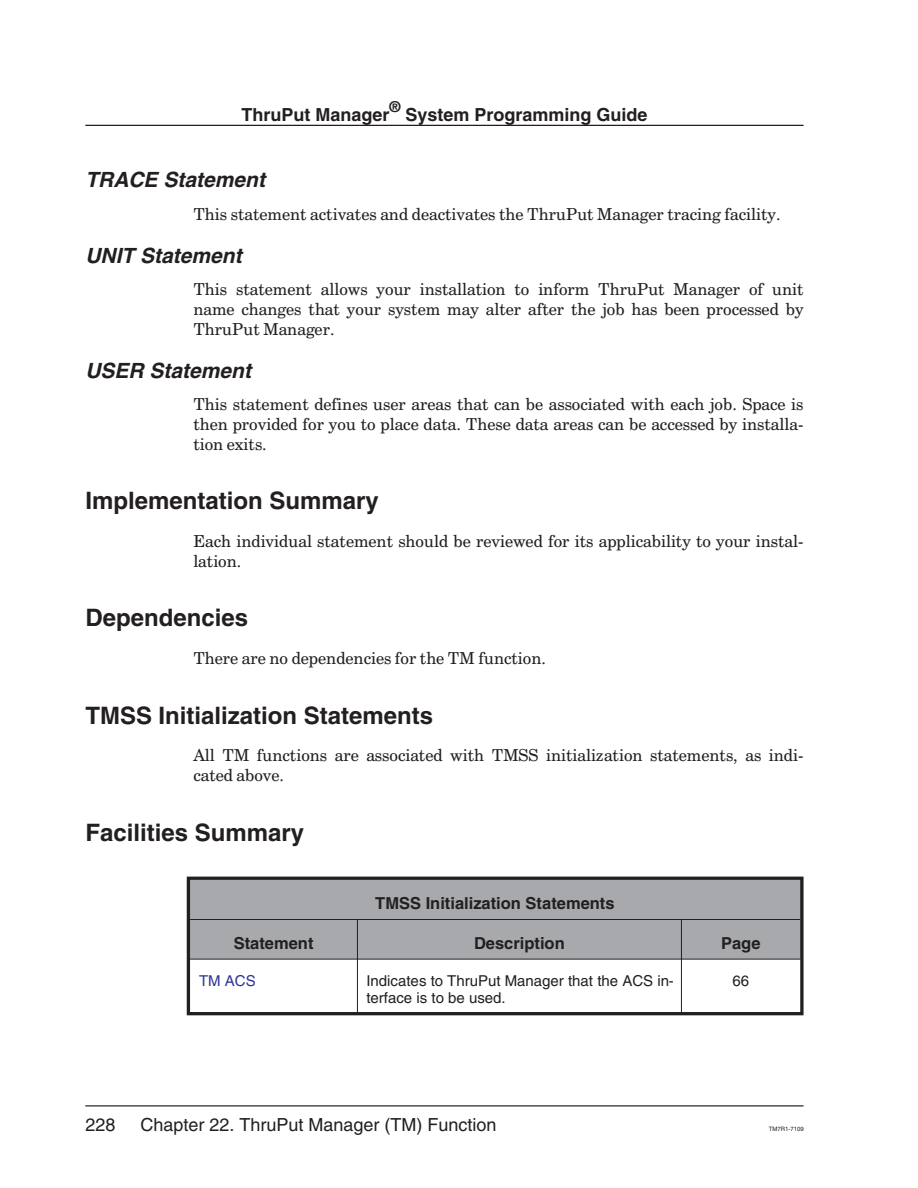
<style>
.page{position:relative;width:918px;height:1188px;background:#fff}
.page>*{position:absolute;margin:0;border:0;box-sizing:border-box;transform-origin:0 0}
.t1{font:700 24px "Helvetica";color:#231f20}
.t2{font:italic 700 21px "Helvetica";color:#231f20}
.t3{font:18px "Helvetica";color:#231f20}
.t4{font:700 18px "Helvetica";color:#231f20}
.t5{font:16.5px/19.8px "Century Schoolbook BT";color:#231f20;text-align:justify}
.t6{font:700 16.5px "Helvetica";color:#231f20}
.t7{font:15px/17.4px "Helvetica";color:#231f20}
.t8{font:15px "Helvetica";color:#2e3695}
.t9{font:700 15px "Helvetica";color:#231f20}
.t10{font:6px "Helvetica";color:#231f20}
</style>
<div class="page">
<div style="left:190px;top:880px;width:610px;height:40px;background:#a7a9ac"></div>
<div style="left:190px;top:920px;width:610px;height:39px;background:#a7a9ac"></div>
<div style="left:187px;top:877px;width:617px;height:138px;border:3px solid #231f20"></div>
<hr style="left:190px;top:919px;width:610px;height:1px;background:#231f20">
<hr style="left:190px;top:959px;width:610px;height:1px;background:#231f20">
<hr style="left:357px;top:919px;width:1px;height:40px;background:#231f20">
<hr style="left:681px;top:919px;width:1px;height:40px;background:#231f20">
<hr style="left:357px;top:959px;width:1px;height:53px;background:#231f20">
<hr style="left:681px;top:959px;width:1px;height:53px;background:#231f20">
<hr style="left:85px;top:1105px;width:719px;height:1px;background:#231f20">
<hr style="left:85px;top:125px;width:719px;height:1px;background:#231f20">
<p class="t9" style="left:389px;top:101px;width:13px">®</p>
<p class="t4" style="left:405px;top:108px;width:244px">System Programming Guide</p>
<p class="t4" style="left:241px;top:108px;width:149px">ThruPut Manager</p>
<p class="t2" style="left:85px;top:172px;width:185px">TRACE Statement</p>
<p class="t5" style="left:193px;top:205px;width:589px">This statement activates and deactivates the ThruPut Manager tracing facility.</p>
<p class="t2" style="left:85px;top:248px;width:162px">UNIT Statement</p>
<p class="t5" style="left:193px;top:281px;width:612px">This statement allows your installation to inform ThruPut Manager of unit name changes that your system may alter after the job has been processed by ThruPut Manager.</p>
<p class="t2" style="left:85px;top:363px;width:171px">USER Statement</p>
<p class="t5" style="left:193px;top:396px;width:612px">This statement defines user areas that can be associated with each job. Space is then provided for you to place data. These data areas can be accessed by installa&shy;tion exits.</p>
<h1 class="t1" style="left:85px;top:492px;width:295px">Implementation Summary</h1>
<p class="t5" style="left:193px;top:533px;width:612px">Each individual statement should be reviewed for its applicability to your instal&shy;lation.</p>
<h1 class="t1" style="left:85px;top:609px;width:164px">Dependencies</h1>
<p class="t5" style="left:193px;top:650px;width:354px">There are no dependencies for the TM function.</p>
<h1 class="t1" style="left:85px;top:706px;width:349px">TMSS Initialization Statements</h1>
<p class="t5" style="left:193px;top:747px;width:612px">All TM functions are associated with TMSS initialization statements, as indi&shy;cated above.</p>
<h1 class="t1" style="left:85px;top:823px;width:220px">Facilities Summary</h1>
<p class="t6" style="left:375px;top:897px;width:241px">TMSS Initialization Statements</p>
<p class="t6" style="left:234px;top:937px;width:81px">Statement</p>
<p class="t6" style="left:474px;top:937px;width:92px">Description</p>
<p class="t6" style="left:721px;top:937px;width:41px">Page</p>
<p class="t8" style="left:199px;top:975px;width:58px">TM ACS</p>
<p class="t7" style="left:366px;top:973px;width:309px">Indicates to ThruPut Manager that the ACS in&shy;terface is to be used.</p>
<p class="t7" style="left:732px;top:973px;width:18px">66</p>
<p class="t3" style="left:85px;top:1118px;width:32px">228</p>
<p class="t3" style="left:141px;top:1118px;width:358px">Chapter 22. ThruPut Manager (TM) Function</p>
<p class="t10" style="left:769px;top:1126px;width:37px">TM7R1-7109</p>
</div>
